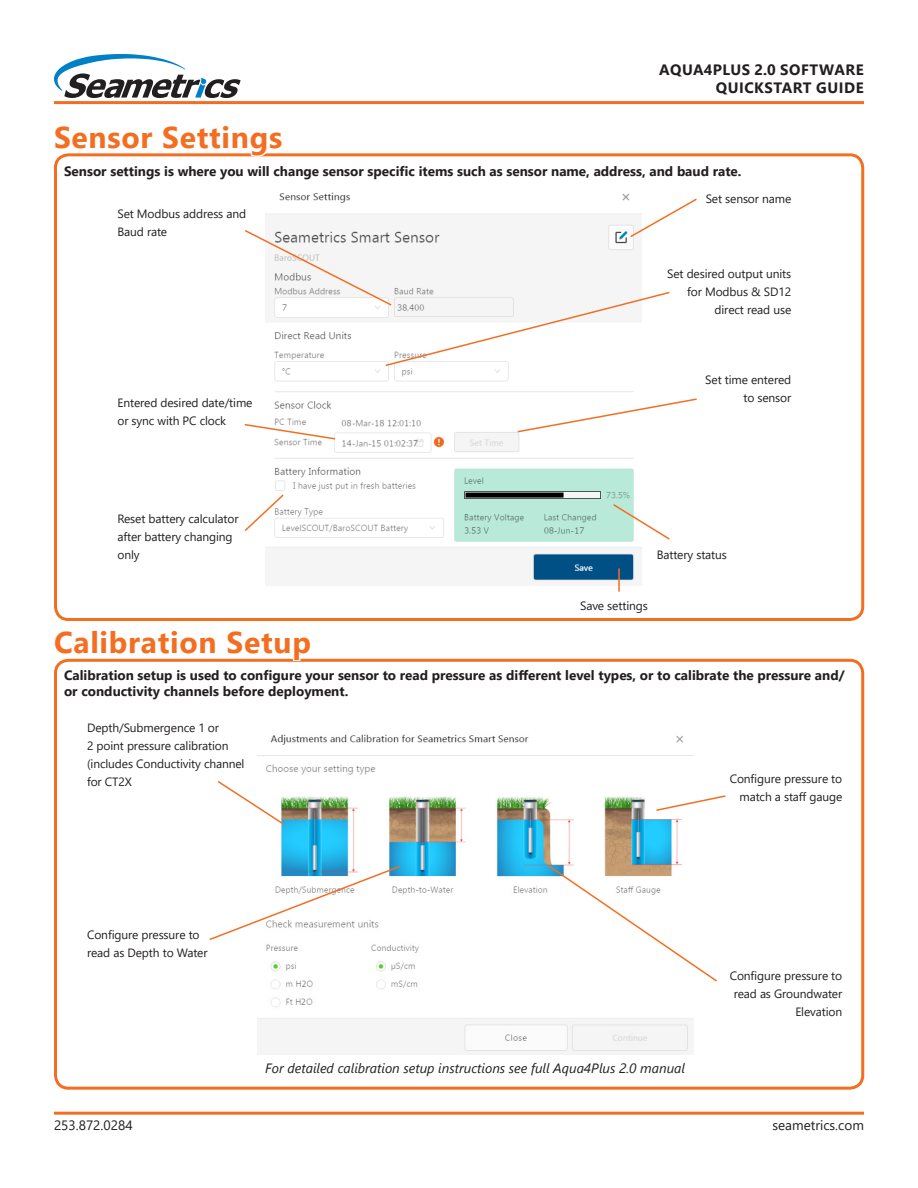
<style>
.page{position:relative;width:918px;height:1188px;background:#fff}
.page>*{position:absolute;margin:0;border:0;box-sizing:border-box;transform-origin:0 0}
.Section_Header{font:700 30px "Segoe UI";letter-spacing:.025em;color:#f36e21}
.t1{font:700 15px/18px "Segoe UI";letter-spacing:.035em;color:#231f20;text-align:right}
.Heading_3{font:700 13.5px/16.2px "Segoe UI";color:#231f20}
.t2{font:italic 13.5px "Segoe UI";color:#231f20}
.t3{font:13.5px "Segoe UI";color:#231f20}
.Main_Text{font:12px/18px "Segoe UI";letter-spacing:-.01em;color:#231f20}
</style>
<div class="page">
<div style="left:54px;top:153px;width:810px;height:468px;border:3px solid #f36e21;border-radius:13px"></div>
<svg style="left:57px;top:153px;width:229px;height:5px"></svg>
<img style="left:266px;top:192px;width:375px;height:389px">
<svg style="left:245px;top:197px;width:452px;height:170px"></svg>
<svg style="left:244px;top:423px;width:93px;height:18px"></svg>
<svg style="left:516px;top:397px;width:181px;height:36px"></svg>
<svg style="left:612px;top:503px;width:58px;height:38px"></svg>
<hr style="left:618px;top:568px;width:2px;height:24px;background:#f36e21">
<svg style="left:244px;top:493px;width:41px;height:40px"></svg>
<div style="left:54px;top:659px;width:810px;height:431px;border:3px solid #f36e21;border-radius:13px"></div>
<img style="left:257px;top:734px;width:436px;height:321px">
<svg style="left:217px;top:779px;width:69px;height:47px"></svg>
<svg style="left:209px;top:865px;width:193px;height:76px"></svg>
<svg style="left:655px;top:794px;width:71px;height:18px"></svg>
<svg style="left:547px;top:864px;width:170px;height:119px"></svg>
<svg style="left:224px;top:658px;width:90px;height:5px"></svg>
<hr style="left:54px;top:101px;width:810px;height:3px;background:#f36e21">
<hr style="left:54px;top:1112px;width:810px;height:3px;background:#f36e21">
<svg style="left:54px;top:54px;width:187px;height:44px"></svg>
<p class="Section_Header" style="left:54px;top:109px;width:230px">Sensor Settings</p>
<p class="t1" style="left:659px;top:59px;width:206px">AQUA4PLUS 2.0 SOFTWARE<br>QUICKSTART GUIDE</p>
<p class="Heading_3" style="left:64px;top:162px;width:679px">Sensor settings is where you will change sensor specific items such as sensor name, address, and baud rate.</p>
<p class="Main_Text" style="left:117px;top:203px;width:130px">Set Modbus address and<br>Baud rate</p>
<p class="Main_Text" style="left:117px;top:393px;width:137px">Entered desired date/time or sync with PC clock</p>
<p class="Main_Text" style="left:117px;top:509px;width:123px">Reset battery calculator after battery changing only</p>
<p class="Section_Header" style="left:54px;top:614px;width:259px">Calibration Setup</p>
<p class="Main_Text" style="left:706px;top:189px;width:87px">Set sensor name</p>
<p class="Main_Text" style="left:667px;top:263px;width:126px;text-align:right">Set desired output units for Modbus &amp; SD12 direct read use</p>
<p class="Main_Text" style="left:705px;top:369px;width:88px;text-align:right">Set time entered to sensor</p>
<p class="Main_Text" style="left:657px;top:545px;width:72px">Battery status</p>
<p class="Main_Text" style="left:580px;top:595px;width:69px">Save settings</p>
<p class="Heading_3" style="left:64px;top:666px;width:782px">Calibration setup is used to configure your sensor to read pressure as different level types, or to calibrate the pressure and/ or conductivity channels before deployment.</p>
<p class="Main_Text" style="left:87px;top:718px;width:159px">Depth/Submergence 1 or<br>2 point pressure calibration (includes Conductivity channel for CT2X</p>
<p class="Main_Text" style="left:730px;top:769px;width:114px;text-align:right">Configure pressure to match a staff gauge</p>
<p class="Main_Text" style="left:87px;top:924px;width:122px">Configure pressure to read as Depth to Water</p>
<p class="t2" style="left:265px;top:1057px;width:421px">For detailed calibration setup instructions see full Aqua4Plus 2.0 manual</p>
<p class="Main_Text" style="left:730px;top:966px;width:114px;text-align:right">Configure pressure to read as Groundwater<br>Elevation</p>
<p class="t3" style="left:54px;top:1112px;width:80px">253.872.0284</p>
<p class="t3" style="left:772px;top:1112px;width:93px">seametrics.com</p>
</div>
